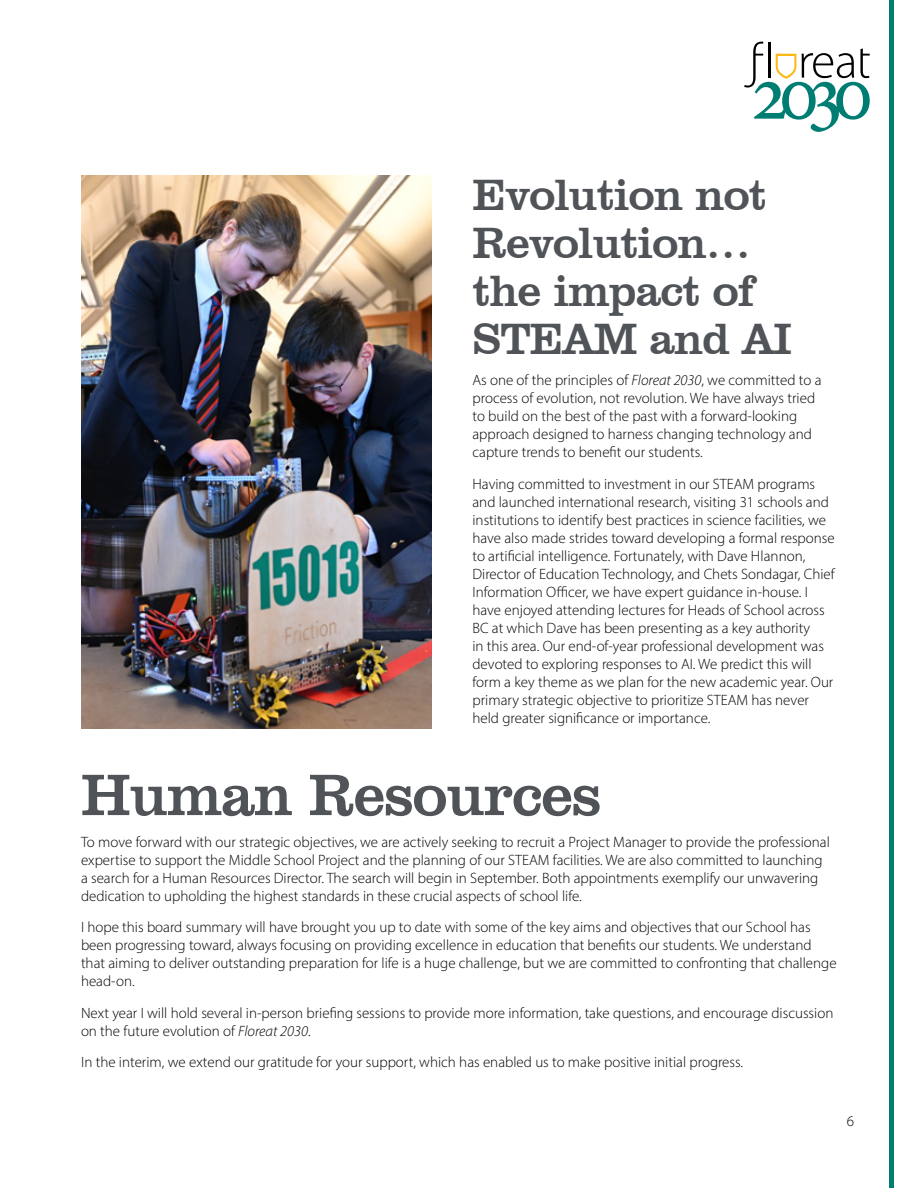
<style>
.page{position:relative;width:918px;height:1188px;background:#fff}
.page>*{position:absolute;margin:0;border:0;box-sizing:border-box;transform-origin:0 0}
.t1{font:60px "Clarendon BT";letter-spacing:-.025em;color:#505357}
.t2{font:45px/48px "Clarendon BT";letter-spacing:-.025em;color:#505357}
.t3{font:300 15px/18px "Myriad Pro";color:#000}
.s1{font-style:italic}
</style>
<div class="page">
<div style="left:889px;top:0;width:5px;height:1188px;background:#007d72"></div>
<svg style="left:744px;top:42px;width:126px;height:90px"></svg>
<img style="left:81px;top:176px;width:351px;height:553px">
<h2 class="t2" style="left:472px;top:169px;width:321px">Evolution not<br>Revolution… the impact of<br>STEAM and AI</h2>
<p class="t3" style="left:472px;top:371px;width:350px">As one of the principles of <span class="s1">Floreat 2030</span>, we committed to a process of evolution, not revolution. We have always tried to build on the best of the past with a forward-looking approach designed to harness changing technology and capture trends to benefit our students.</p>
<p class="t3" style="left:472px;top:475px;width:364px">Having committed to investment in our STEAM programs and launched international research, visiting 31 schools and institutions to identify best practices in science facilities, we have also made strides toward developing a formal response to artificial intelligence. Fortunately, with Dave Hlannon, Director of Education Technology, and Chets Sondagar, Chief Information Officer, we have expert guidance in-house. I have enjoyed attending lectures for Heads of School across BC at which Dave has been presenting as a key authority<br>in this area. Our end-of-year professional development was devoted to exploring responses to AI. We predict this will form a key theme as we plan for the new academic year. Our primary strategic objective to prioritize STEAM has never held greater significance or importance.</p>
<h1 class="t1" style="left:81px;top:757px;width:522px">Human Resources</h1>
<p class="t3" style="left:81px;top:832px;width:750px">To move forward with our strategic objectives, we are actively seeking to recruit a Project Manager to provide the professional expertise to support the Middle School Project and the planning of our STEAM facilities. We are also committed to launching a search for a Human Resources Director. The search will begin in September. Both appointments exemplify our unwavering dedication to upholding the highest standards in these crucial aspects of school life.</p>
<p class="t3" style="left:81px;top:918px;width:757px">I hope this board summary will have brought you up to date with some of the key aims and objectives that our School has been progressing toward, always focusing on providing excellence in education that benefits our students. We understand that aiming to deliver outstanding preparation for life is a huge challenge, but we are committed to confronting that challenge head-on.</p>
<p class="t3" style="left:81px;top:1003px;width:754px">Next year I will hold several in-person briefing sessions to provide more information, take questions, and encourage discussion on the future evolution of <span class="s1">Floreat 2030</span>.</p>
<p class="t3" style="left:81px;top:1053px;width:664px">In the interim, we extend our gratitude for your support, which has enabled us to make positive initial progress.</p>
<p class="t3" style="left:847px;top:1112px;width:9px">6</p>
</div>
